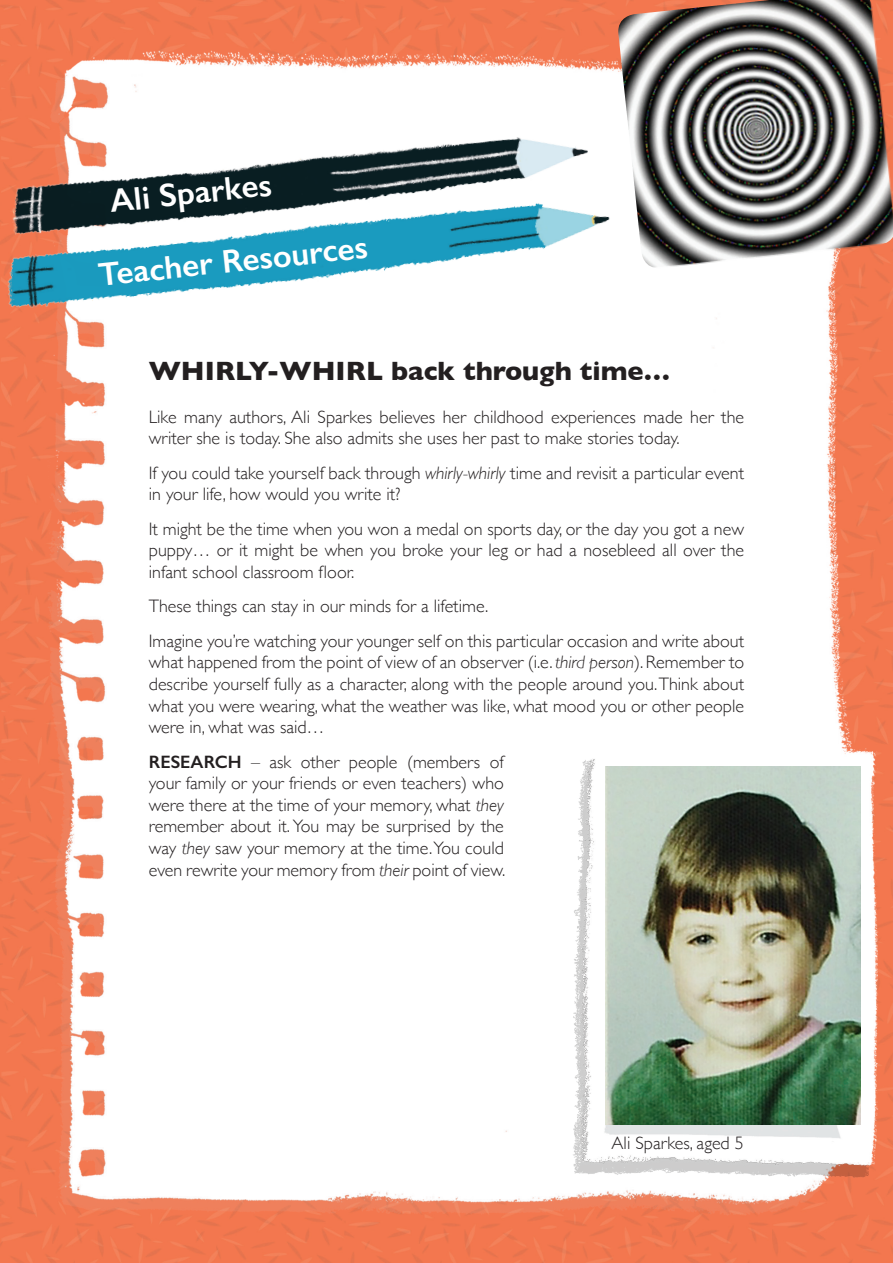
<style>
.page{position:relative;width:893px;height:1263px;background:#fff}
.page>*{position:absolute;margin:0;border:0;box-sizing:border-box;transform-origin:0 0}
.t1{font:600 33px "Gill Sans";color:#fff}
.t2{font:700 27px "Gill Sans";color:#231f20}
.t3{font:300 18px/21.6px "Gill Sans";color:#231f20}
.s1{font-style:italic}
.s2{font-weight:600}
</style>
<div class="page">
<img style="left:0;top:0;width:893px;height:1263px">
<img style="left:0;top:43px;width:646px;height:307px">
<img style="left:617px;top:0;width:276px;height:270px">
<img style="left:504px;top:741px;width:389px;height:514px">
<img style="left:605px;top:766px;width:255px;height:358px">
<h1 class="t1" style="left:108px;top:181px;width:164px;rotate:-6deg">Ali Sparkes</h1>
<h1 class="t1" style="left:96px;top:255px;width:272px;rotate:-6deg">Teacher Resources</h1>
<h2 class="t2" style="left:149px;top:349px;width:523px">WHIRLY-WHIRL back through time…</h2>
<p class="t3" style="left:149px;top:405px;width:597px">Like many authors, Ali Sparkes believes her childhood experiences made her the writer she is today. She also admits she uses her past to make stories today.</p>
<p class="t3" style="left:149px;top:461px;width:597px">If you could take yourself back through <span class="s1">whirly-whirly</span> time and revisit a particular event in your life, how would you write it?</p>
<p class="t3" style="left:149px;top:517px;width:597px;text-align:justify">It might be the time when you won a medal on sports day, or the day you got a new puppy… or it might be when you broke your leg or had a nosebleed all over the infant school classroom floor.</p>
<p class="t3" style="left:149px;top:588px;width:597px;line-height:34.3px">These things can stay in our minds for a lifetime.<br>Imagine you’re watching your younger self on this particular occasion and write about</p>
<p class="t3" style="left:149px;top:651px;width:597px;text-align:justify">what happened from the point of view of an observer (i.e. <span class="s1">third person</span>). Remember to describe yourself fully as a character, along with the people around you. Think about what you were wearing, what the weather was like, what mood you or other people were in, what was said…</p>
<p class="t3" style="left:149px;top:750px;width:358px;text-align:justify"><span class="s2">RESEARCH</span> – ask other people (members of your family or your friends or even teachers) who were there at the time of your memory, what <span class="s1">they </span>remember about it. You may be surprised by the way <span class="s1">they</span> saw your memory at the time. You could even rewrite your memory from <span class="s1">their</span> point of view.</p>
<p class="t3" style="left:612px;top:1131px;width:134px">Ali Sparkes, aged 5</p>
</div>
